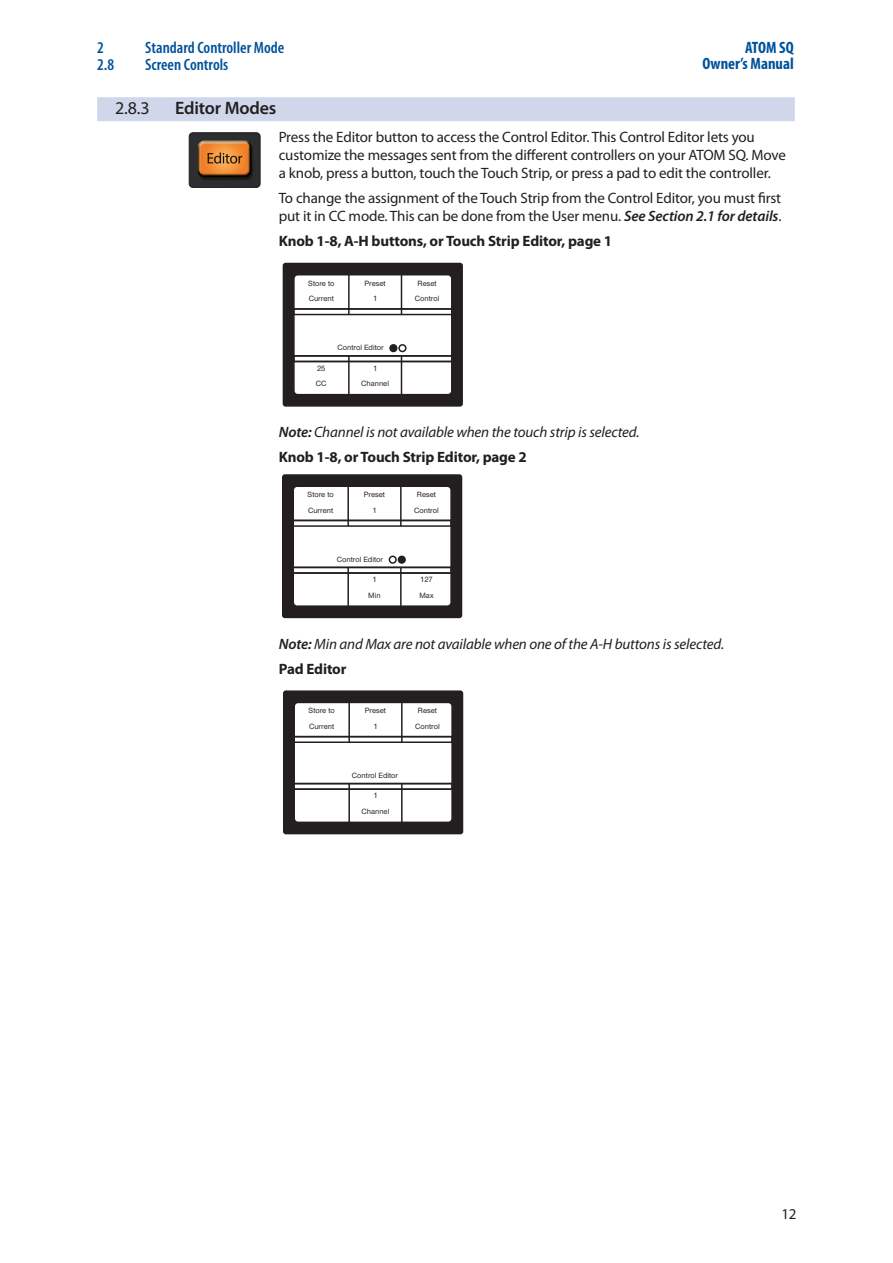
<style>
.page{position:relative;width:893px;height:1263px;background:#fff}
.page>*{position:absolute;margin:0;border:0;box-sizing:border-box;transform-origin:0 0}
._0_N_M_Subsection_He{font:600 18px "Myriad Pro";letter-spacing:-.01em;color:#231f20}
._0_N_M_Subsection_He-2{font:18px "Myriad Pro";color:#231f20}
.t1{font:600 condensed 16.5px "Myriad Pro";color:#01529b}
.t2{font:700 condensed 16.5px/16.5px "Myriad Pro";color:#01529b;text-align:right}
.Body_L1{font:15px/18px "Myriad Pro";letter-spacing:-.01em;color:#231f20}
.PowerTip_Note_L1{font:italic 15px "Myriad Pro";letter-spacing:-.01em;color:#231f20}
.Body_L1-2{font:700 15px "Myriad Pro";letter-spacing:-.01em;color:#231f20}
.t3{font:500 7.8px "Nimbus San Nov";color:#231f20}
.s1{font-weight:600;font-style:italic}
.s2{font-weight:600}
</style>
<div class="page">
<div style="left:97px;top:97px;width:698px;height:24px;background:#d1d7eb"></div>
<div style="left:283px;top:263px;width:179px;height:143px;background:#231f20;border-radius:2px"></div>
<div style="left:283px;top:263px;width:180px;height:144px;border:2px solid #231f20;border-radius:2px"></div>
<div style="left:294px;top:275px;width:158px;height:120px;background:#fff;border-radius:4px"></div>
<div style="left:293px;top:274px;width:159px;height:121px;border:2px solid #231f20;border-radius:4px"></div>
<hr style="left:348px;top:356px;width:2px;height:39px;background:#231f20">
<hr style="left:348px;top:274px;width:2px;height:41px;background:#231f20">
<hr style="left:401px;top:273px;width:1px;height:42px;background:#231f20">
<hr style="left:401px;top:356px;width:1px;height:39px;background:#231f20">
<div style="left:293px;top:355px;width:159px;height:7px;border:2px solid #231f20"></div>
<div style="left:293px;top:308px;width:159px;height:7px;border:2px solid #231f20"></div>
<div style="left:390px;top:345px;width:7px;height:6px;background:#231f20;border-radius:50%"></div>
<div style="left:389px;top:344px;width:8px;height:8px;border:2px solid #231f20;border-radius:50%"></div>
<div style="left:398px;top:344px;width:8px;height:8px;border:2px solid #231f20;border-radius:50%"></div>
<div style="left:283px;top:475px;width:178px;height:142px;background:#231f20;border-radius:2px"></div>
<div style="left:282px;top:474px;width:180px;height:144px;border:2px solid #231f20;border-radius:2px"></div>
<div style="left:293px;top:486px;width:158px;height:120px;background:#fff;border-radius:4px"></div>
<div style="left:292px;top:485px;width:160px;height:122px;border:2px solid #231f20;border-radius:4px"></div>
<hr style="left:347px;top:567px;width:2px;height:39px;background:#231f20">
<hr style="left:347px;top:485px;width:2px;height:41px;background:#231f20">
<hr style="left:400px;top:484px;width:2px;height:42px;background:#231f20">
<hr style="left:400px;top:567px;width:2px;height:39px;background:#231f20">
<div style="left:292px;top:567px;width:160px;height:7px;border:2px solid #231f20"></div>
<div style="left:292px;top:520px;width:160px;height:7px;border:2px solid #231f20"></div>
<div style="left:389px;top:556px;width:8px;height:8px;border:2px solid #231f20;border-radius:50%"></div>
<div style="left:398px;top:556px;width:7px;height:7px;background:#231f20;border-radius:50%"></div>
<div style="left:398px;top:556px;width:8px;height:8px;border:2px solid #231f20;border-radius:50%"></div>
<div style="left:284px;top:691px;width:178px;height:142px;background:#231f20;border-radius:2px"></div>
<div style="left:283px;top:690px;width:180px;height:144px;border:2px solid #231f20;border-radius:2px"></div>
<div style="left:294px;top:702px;width:158px;height:120px;background:#fff;border-radius:4px"></div>
<div style="left:293px;top:702px;width:160px;height:121px;border:2px solid #231f20;border-radius:4px"></div>
<hr style="left:348px;top:783px;width:2px;height:39px;background:#231f20">
<hr style="left:348px;top:701px;width:2px;height:41px;background:#231f20">
<hr style="left:401px;top:700px;width:2px;height:42px;background:#231f20">
<hr style="left:401px;top:783px;width:2px;height:39px;background:#231f20">
<div style="left:293px;top:783px;width:160px;height:7px;border:2px solid #231f20"></div>
<div style="left:293px;top:736px;width:160px;height:7px;border:2px solid #231f20"></div>
<img style="left:189px;top:133px;width:71px;height:54px">
<div style="left:189px;top:132px;width:71px;height:56px;border:1px solid #231f20;border-radius:4px"></div>
<p class="t1" style="left:97px;top:39px;width:8px">2</p>
<p class="t1" style="left:145px;top:39px;width:141px">Standard Controller Mode</p>
<p class="t1" style="left:97px;top:56px;width:19px">2.8</p>
<p class="t1" style="left:145px;top:56px;width:85px">Screen Controls</p>
<p class="_0_N_M_Subsection_He-2" style="left:115px;top:97px;width:36px">2.8.3</p>
<p class="_0_N_M_Subsection_He" style="left:175px;top:97px;width:103px">Editor Modes</p>
<p class="t2" style="left:702px;top:39px;width:93px">ATOM SQ<br>Owner’s Manual</p>
<p class="Body_L1" style="left:279px;top:128px;width:509px">Press the Editor button to access the Control Editor. This Control Editor lets you customize the messages sent from the different controllers on your ATOM SQ. Move a knob, press a button, touch the Touch Strip, or press a pad to edit the controller.</p>
<p class="Body_L1" style="left:279px;top:189px;width:504px">To change the assignment of the Touch Strip from the Control Editor, you must first put it in CC mode. This can be done from the User menu. <span class="s1">See Section 2.1 for details</span>.</p>
<p class="Body_L1-2" style="left:279px;top:231px;width:335px">Knob 1-8, A-H buttons, or Touch Strip Editor, page 1</p>
<p class="t3" style="left:308px;top:278px;width:28px">Store to</p>
<p class="t3" style="left:364px;top:278px;width:23px">Preset</p>
<p class="t3" style="left:418px;top:278px;width:21px">Reset</p>
<p class="t3" style="left:309px;top:294px;width:27px">Current</p>
<p class="t3" style="left:373px;top:294px;width:6px">1</p>
<p class="t3" style="left:317px;top:363px;width:10px">25</p>
<p class="t3" style="left:338px;top:343px;width:48px">Control Editor</p>
<p class="t3" style="left:373px;top:363px;width:6px">1</p>
<p class="t3" style="left:316px;top:378px;width:12px">CC</p>
<p class="t3" style="left:361px;top:378px;width:29px">Channel</p>
<p class="t3" style="left:415px;top:294px;width:26px">Control</p>
<p class="PowerTip_Note_L1" style="left:279px;top:423px;width:362px"><span class="s2">Note:</span> Channel is not available when the touch strip is selected.</p>
<p class="Body_L1-2" style="left:279px;top:447px;width:250px">Knob 1-8, or Touch Strip Editor, page 2</p>
<p class="t3" style="left:308px;top:489px;width:28px">Store to</p>
<p class="t3" style="left:364px;top:489px;width:23px">Preset</p>
<p class="t3" style="left:417px;top:489px;width:21px">Reset</p>
<p class="t3" style="left:308px;top:505px;width:27px">Current</p>
<p class="t3" style="left:372px;top:505px;width:6px">1</p>
<p class="t3" style="left:414px;top:505px;width:26px">Control</p>
<p class="t3" style="left:337px;top:554px;width:48px">Control Editor</p>
<p class="t3" style="left:372px;top:574px;width:6px">1</p>
<p class="t3" style="left:420px;top:574px;width:14px">127</p>
<p class="t3" style="left:368px;top:590px;width:14px">Min</p>
<p class="t3" style="left:419px;top:590px;width:16px">Max</p>
<p class="PowerTip_Note_L1" style="left:279px;top:635px;width:447px"><span class="s2">Note:</span> Min and Max are not available when one of the A-H buttons is selected.</p>
<p class="Body_L1-2" style="left:279px;top:659px;width:69px">Pad Editor</p>
<p class="t3" style="left:309px;top:705px;width:28px">Store to</p>
<p class="t3" style="left:365px;top:705px;width:23px">Preset</p>
<p class="t3" style="left:418px;top:705px;width:21px">Reset</p>
<p class="t3" style="left:309px;top:721px;width:27px">Current</p>
<p class="t3" style="left:373px;top:721px;width:6px">1</p>
<p class="t3" style="left:415px;top:721px;width:26px">Control</p>
<p class="t3" style="left:352px;top:770px;width:48px">Control Editor</p>
<p class="t3" style="left:373px;top:790px;width:6px">1</p>
<p class="t3" style="left:362px;top:806px;width:29px">Channel</p>
<p class="Body_L1" style="left:781px;top:1204px;width:17px">12</p>
</div>
